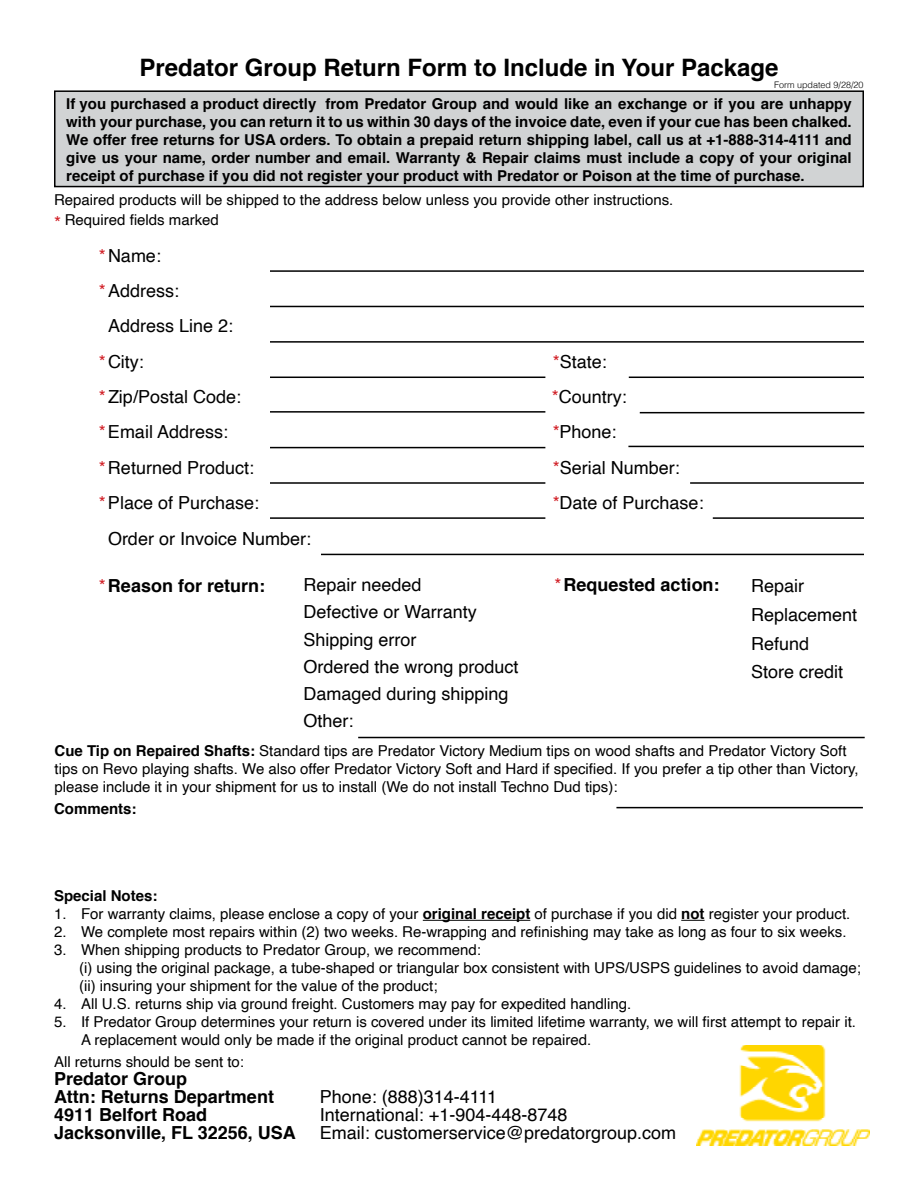
<style>
.page{position:relative;width:918px;height:1188px;background:#fff}
.page>*{position:absolute;margin:0;border:0;box-sizing:border-box;transform-origin:0 0}
.t1{font:700 24px "Helvetica";color:#000}
.t2{font:18px/35.2px "Helvetica";color:#000}
.t3{font:700 18px/18px "Helvetica";color:#000}
.t4{font:15px/18px "Helvetica";color:#000}
.t5{font:700 15px/18px "Helvetica";color:#000;text-align:justify}
.t6{font:300 9px "Helvetica";color:#000}
.s1{font-size:18px;color:#d2232a}
.s2{color:#d2232a}
.s3{font-weight:400;color:#d2232a}
.s4{font-weight:700}
</style>
<div class="page">
<div style="left:55px;top:91px;width:808px;height:96px;background:#d1d3d4"></div>
<div style="left:54px;top:90px;width:810px;height:97px;border:2px solid #000"></div>
<hr style="left:270px;top:270px;width:594px;height:2px;background:#000">
<hr style="left:270px;top:306px;width:594px;height:1px;background:#000">
<hr style="left:270px;top:341px;width:594px;height:2px;background:#000">
<hr style="left:270px;top:377px;width:275px;height:1px;background:#000">
<hr style="left:629px;top:377px;width:235px;height:1px;background:#000">
<hr style="left:628px;top:446px;width:236px;height:1px;background:#000">
<hr style="left:270px;top:447px;width:275px;height:1px;background:#000">
<hr style="left:270px;top:482px;width:275px;height:2px;background:#000">
<hr style="left:270px;top:517px;width:275px;height:2px;background:#000">
<hr style="left:616px;top:807px;width:247px;height:1px;background:#000">
<hr style="left:690px;top:482px;width:174px;height:2px;background:#000">
<hr style="left:713px;top:517px;width:151px;height:2px;background:#000">
<hr style="left:423px;top:920px;width:107px;height:1px;background:#000">
<svg style="left:681px;top:920px;width:24px;height:1px"></svg>
<hr style="left:270px;top:411px;width:275px;height:2px;background:#000">
<hr style="left:640px;top:412px;width:224px;height:1px;background:#000">
<hr style="left:321px;top:554px;width:543px;height:1px;background:#000">
<hr style="left:358px;top:737px;width:507px;height:1px;background:#000">
<img style="left:696px;top:1045px;width:173px;height:100px">
<h1 class="t1" style="left:139px;top:48px;width:641px">Predator Group Return Form to Include in Your Package</h1>
<p class="t5" style="left:66px;top:94px;width:787px">If you purchased a product directly from Predator Group and would like an exchange or if you are unhappy with your purchase, you can return it to us within 30 days of the invoice date, even if your cue has been chalked.<br>We offer free returns for USA orders. To obtain a prepaid return shipping label, call us at +1-888-314-4111 and give us your name, order number and email. Warranty &amp; Repair claims must include a copy of your original receipt of purchase if you did not register your product with Predator or Poison at the time of purchase.</p>
<p class="t4" style="left:54px;top:192px;width:621px">Repaired products will be shipped to the address below unless you provide other instructions.</p>
<p class="t6" style="left:774px;top:77px;width:91px">Form updated 9/28/20</p>
<p class="t4" style="left:54px;top:211px;width:166px"><span class="s1">*</span> Required fields marked</p>
<p class="t2" style="left:99px;top:238px;width:82px"><span class="s2">*</span>Name: <span class="s2">*</span>Address:</p>
<p class="t2" style="left:108px;top:309px;width:127px">Address Line 2:</p>
<p class="t2" style="left:99px;top:344px;width:47px"><span class="s2">*</span>City:</p>
<p class="t2" style="left:99px;top:379px;width:144px"><span class="s2">*</span> Zip/Postal Code:</p>
<p class="t2" style="left:99px;top:415px;width:162px"><span class="s2">*</span>Email Address: <span class="s2">*</span>Returned Product: <span class="s2">*</span>Place of Purchase:</p>
<p class="t2" style="left:108px;top:522px;width:205px">Order or Invoice Number:</p>
<p class="t3" style="left:99px;top:577px;width:168px"><span class="s3">*</span>Reason for return:</p>
<p class="t2" style="left:303px;top:571px;width:175px;line-height:27.5px">Repair needed<br>Defective or Warranty</p>
<p class="t2" style="left:303px;top:623px;width:115px">Shipping error</p>
<p class="t2" style="left:553px;top:344px;width:56px"><span class="s2">*</span>State:</p>
<p class="t2" style="left:552px;top:379px;width:77px"><span class="s2">*</span>Country:</p>
<p class="t2" style="left:553px;top:415px;width:152px"><span class="s2">*</span>Phone:<br><span class="s2">*</span>Serial Number: <span class="s2">*</span>Date of Purchase:</p>
<p class="t3" style="left:554px;top:576px;width:167px"><span class="s3">*</span>Requested action:</p>
<p class="t2" style="left:751px;top:572px;width:108px;line-height:28.8px">Repair<br>Replacement<br>Refund</p>
<p class="t2" style="left:303px;top:650px;width:217px">Ordered the wrong product</p>
<p class="t2" style="left:751px;top:655px;width:94px">Store credit</p>
<p class="t2" style="left:303px;top:677px;width:207px">Damaged during shipping</p>
<p class="t2" style="left:303px;top:704px;width:52px">Other:</p>
<p class="t4" style="left:55px;top:742px;width:806px"><span class="s4">Cue Tip on Repaired Shafts:</span> Standard tips are Predator Victory Medium tips on wood shafts and Predator Victory Soft tips on Revo playing shafts. We also offer Predator Victory Soft and Hard if specified. If you prefer a tip other than Victory, please include it in your shipment for us to install (We do not install Techno Dud tips):</p>
<p class="t5" style="left:54px;top:800px;width:84px">Comments:</p>
<p class="t5" style="left:54px;top:887px;width:105px">Special Notes:</p>
<p class="t4" style="left:54px;top:905px;width:798px">1. For warranty claims, please enclose a copy of your <span class="s4">original receipt</span> of purchase if you did <span class="s4">not</span> register your product.</p>
<p class="t4" style="left:54px;top:923px;width:794px">2. We complete most repairs within (2) two weeks. Re-wrapping and refinishing may take as long as four to six weeks.</p>
<p class="t4" style="left:79px;top:941px;width:784px;text-indent:-25px">3. When shipping products to Predator Group, we recommend:<br>(i) using the original package, a tube-shaped or triangular box consistent with UPS/USPS guidelines to avoid damage; (ii) insuring your shipment for the value of the product;</p>
<p class="t4" style="left:54px;top:995px;width:579px">4. All U.S. returns ship via ground freight. Customers may pay for expedited handling.</p>
<p class="t4" style="left:81px;top:1013px;width:777px;text-indent:-27px">5. If Predator Group determines your return is covered under its limited lifetime warranty, we will first attempt to repair it.<br>A replacement would only be made if the original product cannot be repaired.</p>
<p class="t4" style="left:54px;top:1053px;width:192px">All returns should be sent to:</p>
<p class="t3" style="left:54px;top:1070px;width:243px">Predator Group<br>Attn: Returns Department<br>4911 Belfort Road<br>Jacksonville, FL 32256, USA</p>
<p class="t2" style="left:320px;top:1088px;width:358px;line-height:18px">Phone: (888)314-4111<br>International: +1-904-448-8748<br>Email: customerservice@predatorgroup.com</p>
</div>
